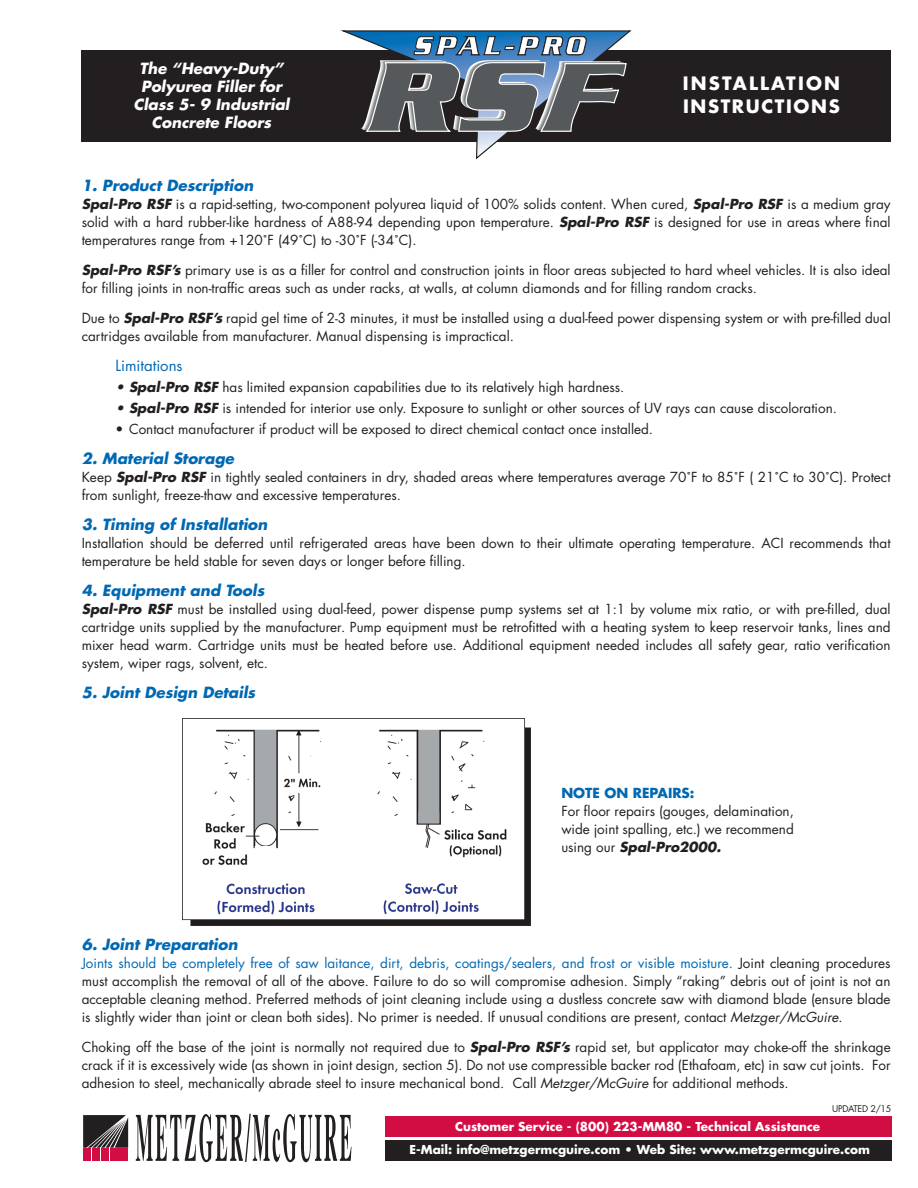
<style>
.page{position:relative;width:918px;height:1188px;background:#fff}
.page>*{position:absolute;margin:0;border:0;box-sizing:border-box;transform-origin:0 0}
.t1{font:700 18px/22.5px "Futura Std";letter-spacing:.09em;color:#fff}
.t2{font:italic 700 15px "Futura Std";color:#0168b3}
.t3{font:italic 700 15px/18px "Futura Std";color:#fff;text-align:center}
.t4{font:15px "Futura Std";color:#0168b3}
.t5{font:13.5px/18px "Futura Std";color:#231f20;text-align:justify}
.t6{font:700 13.5px "Futura Std";color:#0168b3}
.t7{font:700 12px/22.5px "Futura Std";color:#fff;text-align:center}
.t8{font:9px "Futura Std";letter-spacing:-.03em;color:#231f20}
.s1{font-weight:700;font-style:italic}
.s2{color:#0168b3}
.s3{font-style:italic}
</style>
<div class="page">
<div style="left:81px;top:50px;width:810px;height:92px;background:#231f20"></div>
<svg style="left:342px;top:30px;width:290px;height:129px"></svg>
<div style="left:385px;top:1116px;width:506px;height:21px;background:#d20d44"></div>
<div style="left:385px;top:1140px;width:506px;height:21px;background:#231f20"></div>
<svg style="left:136px;top:1114px;width:215px;height:48px"></svg>
<svg style="left:83px;top:1115px;width:45px;height:46px;background:#6f3948"></svg>
<img style="left:182px;top:718px;width:349px;height:208px">
<p class="t3" style="left:133px;top:59px;width:158px">The “Heavy-Duty”<br>Polyurea Filler for<br>Class 5- 9 Industrial<br>Concrete Floors</p>
<h1 class="t1" style="left:683px;top:72px;width:159px">INSTALLATION<br>INSTRUCTIONS</h1>
<p class="t2" style="left:82px;top:175px;width:173px">1. Product Description</p>
<p class="t5" style="left:82px;top:195px;width:810px"><span class="s1">Spal-Pro RSF</span> is a rapid-setting, two-component polyurea liquid of 100% solids content. When cured, <span class="s1">Spal-Pro RSF</span> is a medium gray solid with a hard rubber-like hardness of A88-94 depending upon temperature. <span class="s1">Spal-Pro RSF</span> is designed for use in areas where final temperatures range from +120˚F (49˚C) to -30˚F (-34˚C).</p>
<p class="t5" style="left:82px;top:261px;width:810px"><span class="s1">Spal-Pro RSF’s</span> primary use is as a filler for control and construction joints in floor areas subjected to hard wheel vehicles. It is also ideal for filling joints in non-traffic areas such as under racks, at walls, at column diamonds and for filling random cracks.</p>
<p class="t5" style="left:82px;top:309px;width:810px">Due to <span class="s1">Spal-Pro RSF’s</span> rapid gel time of 2-3 minutes, it must be installed using a dual-feed power dispensing system or with pre-filled dual cartridges available from manufacturer. Manual dispensing is impractical.</p>
<p class="t4" style="left:116px;top:355px;width:69px">Limitations</p>
<p class="t5" style="left:116px;top:378px;width:510px"><span class="s1">• Spal-Pro RSF</span> has limited expansion capabilities due to its relatively high hardness.</p>
<p class="t5" style="left:116px;top:399px;width:723px"><span class="s1">• Spal-Pro RSF</span> is intended for interior use only. Exposure to sunlight or other sources of UV rays can cause discoloration.</p>
<p class="t5" style="left:116px;top:420px;width:539px">• Contact manufacturer if product will be exposed to direct chemical contact once installed.</p>
<p class="t2" style="left:82px;top:448px;width:154px">2. Material Storage</p>
<p class="t5" style="left:82px;top:468px;width:810px">Keep <span class="s1">Spal-Pro RSF</span> in tightly sealed containers in dry, shaded areas where temperatures average 70˚F to 85˚F ( 21˚C to 30˚C). Protect from sunlight, freeze-thaw and excessive temperatures.</p>
<p class="t2" style="left:82px;top:514px;width:187px">3. Timing of Installation</p>
<p class="t5" style="left:82px;top:534px;width:810px">Installation should be deferred until refrigerated areas have been down to their ultimate operating temperature. ACI recommends that temperature be held stable for seven days or longer before filling.</p>
<p class="t2" style="left:82px;top:580px;width:184px">4. Equipment and Tools</p>
<p class="t5" style="left:82px;top:600px;width:810px"><span class="s1">Spal-Pro RSF</span> must be installed using dual-feed, power dispense pump systems set at 1:1 by volume mix ratio, or with pre-filled, dual cartridge units supplied by the manufacturer. Pump equipment must be retrofitted with a heating system to keep reservoir tanks, lines and mixer head warm. Cartridge units must be heated before use. Additional equipment needed includes all safety gear, ratio verification system, wiper rags, solvent, etc.</p>
<p class="t2" style="left:82px;top:682px;width:175px">5. Joint Design Details</p>
<p class="t6" style="left:561px;top:784px;width:135px">NOTE ON REPAIRS:</p>
<p class="t5" style="left:561px;top:802px;width:234px">For floor repairs (gouges, delamination, wide joint spalling, etc.) we recommend using our <span class="s1">Spal-Pro2000.</span></p>
<p class="t2" style="left:82px;top:934px;width:157px">6. Joint Preparation</p>
<p class="t5" style="left:82px;top:954px;width:810px"><span class="s2">Joints should be completely free of saw laitance, dirt, debris, coatings/sealers, and frost or visible moisture.</span> Joint cleaning procedures must accomplish the removal of all of the above. Failure to do so will compromise adhesion. Simply “raking” debris out of joint is not an acceptable cleaning method. Preferred methods of joint cleaning include using a dustless concrete saw with diamond blade (ensure blade is slightly wider than joint or clean both sides). No primer is needed. If unusual conditions are present, contact <span class="s3">Metzger/McGuire</span>.</p>
<p class="t5" style="left:82px;top:1038px;width:810px">Choking off the base of the joint is normally not required due to <span class="s1">Spal-Pro RSF’s</span> rapid set, but applicator may choke-off the shrinkage crack if it is excessively wide (as shown in joint design, section 5). Do not use compressible backer rod (Ethafoam, etc) in saw cut joints. For adhesion to steel, mechanically abrade steel to insure mechanical bond. Call <span class="s3">Metzger/McGuire</span> for additional methods.</p>
<p class="t8" style="left:832px;top:1103px;width:61px">UPDATED 2/15</p>
<p class="t7" style="left:410px;top:1115px;width:462px">Customer Service - (800) 223-MM80 - Technical Assistance<br>E-Mail: info@metzgermcguire.com • Web Site: www.metzgermcguire.com</p>
</div>
